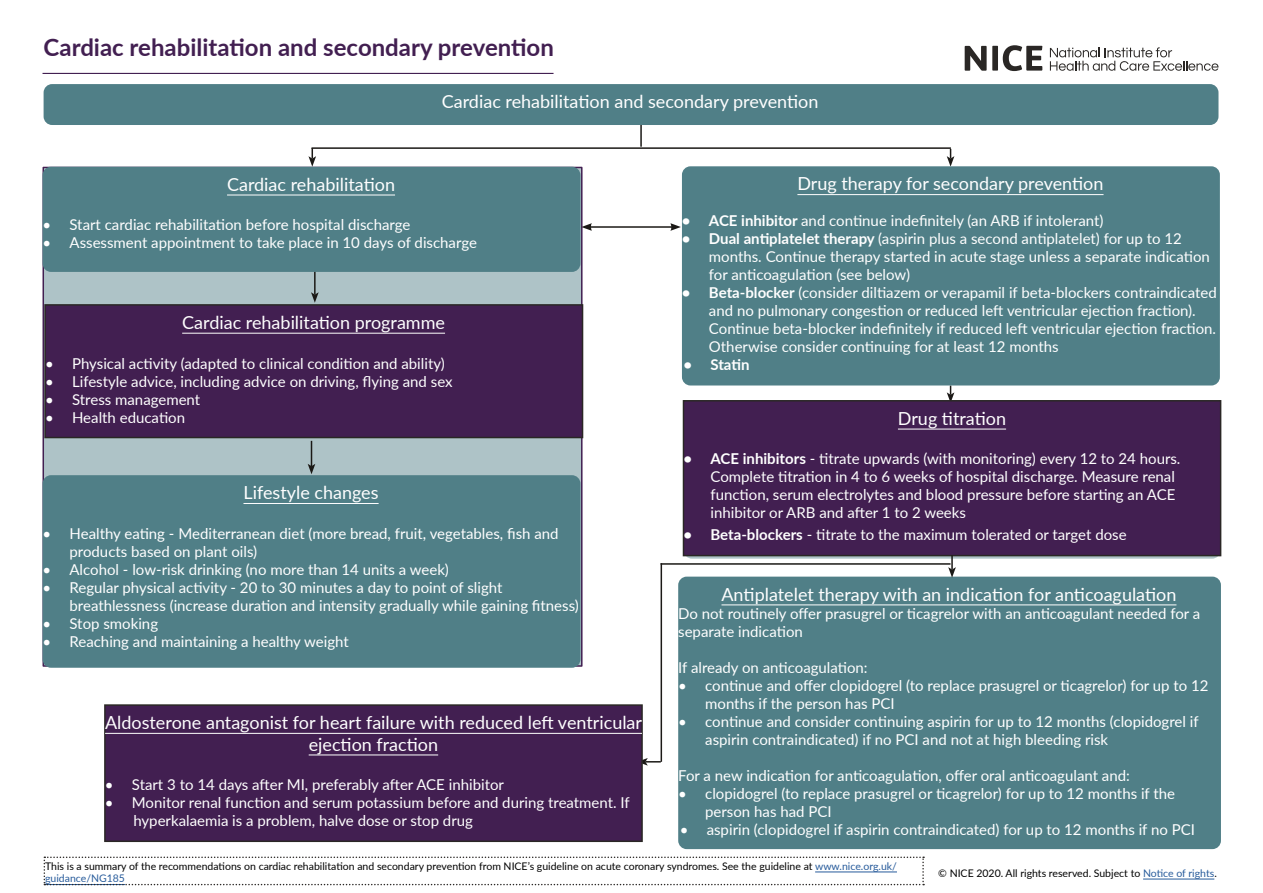
<style>
.page{position:relative;width:1263px;height:893px;background:#fff}
.page>*{position:absolute;margin:0;border:0;box-sizing:border-box;transform-origin:0 0}
.t1{font:700 24px "Lato";color:#421f51}
.t2{font:18px/21.6px "Lato";color:#fff;text-align:center}
.t3{font:15px/18px "Lato";color:#fff}
.t4{font:700 15px "Lato";color:#fff}
.t5{font:10.5px/12.6px "Lato";color:#000}
.s1{font-weight:700}
.s2{color:#275b9b}
</style>
<div class="page">
<div style="left:43px;top:167px;width:539px;height:500px;background:#aec3c7;border:2px solid #421f51"></div>
<hr style="left:43px;top:73px;width:510px;height:1px;background:#421f51">
<svg style="left:44px;top:856px;width:880px;height:29px"></svg>
<svg style="left:965px;top:46px;width:21px;height:25px"></svg>
<div style="left:992px;top:46px;width:6px;height:25px;background:#2a2725"></div>
<svg style="left:1003px;top:45px;width:39px;height:26px"></svg>
<svg style="left:1050px;top:47px;width:168px;height:24px"></svg>
<hr style="left:1143px;top:879px;width:71px;height:1px;background:#275b9b">
<hr style="left:311px;top:147px;width:640px;height:2px;background:#1b1916">
<hr style="left:640px;top:123px;width:2px;height:24px;background:#1b1916">
<div style="left:44px;top:84px;width:1174px;height:41px;background:#507f87;border-radius:9px"></div>
<svg style="left:947px;top:149px;width:7px;height:17px"></svg>
<div style="left:43px;top:475px;width:537px;height:193px;background:#507f87;border-radius:9px"></div>
<hr style="left:243px;top:503px;width:136px;height:1px;background:#fff">
<svg style="left:947px;top:385px;width:7px;height:15px"></svg>
<div style="left:43px;top:167px;width:537px;height:105px;background:#507f87;border-radius:9px"></div>
<hr style="left:227px;top:195px;width:168px;height:1px;background:#fff">
<hr style="left:311px;top:433px;width:1px;height:33px;background:#1b1916">
<svg style="left:308px;top:464px;width:7px;height:10px"></svg>
<svg style="left:308px;top:148px;width:8px;height:19px"></svg>
<div style="left:683px;top:400px;width:538px;height:156px;background:#421f51;border:2px solid #2a2725"></div>
<hr style="left:898px;top:429px;width:108px;height:1px;background:#fff">
<hr style="left:314px;top:272px;width:2px;height:23px;background:#1b1916">
<svg style="left:311px;top:292px;width:8px;height:11px"></svg>
<svg style="left:643px;top:758px;width:18px;height:8px"></svg>
<div style="left:678px;top:577px;width:543px;height:272px;background:#507f87;border-radius:9px"></div>
<hr style="left:721px;top:604px;width:455px;height:1px;background:#fff">
<svg style="left:948px;top:555px;width:8px;height:23px"></svg>
<div style="left:682px;top:166px;width:538px;height:219px;background:#507f87;border-radius:9px"></div>
<hr style="left:797px;top:194px;width:306px;height:1px;background:#fff">
<div style="left:45px;top:305px;width:537px;height:136px;background:linear-gradient(to right,#aec3c7,#aec3c7);border-radius:9px"></div>
<div style="left:44px;top:304px;width:539px;height:134px;background:#421f51;border:2px solid #2a2725"></div>
<hr style="left:182px;top:333px;width:263px;height:1px;background:#fff">
<hr style="left:590px;top:226px;width:83px;height:2px;background:#1b1916">
<svg style="left:670px;top:223px;width:11px;height:8px"></svg>
<svg style="left:581px;top:223px;width:11px;height:8px"></svg>
<div style="left:104px;top:704px;width:539px;height:138px;background:#421f51;border:2px solid #2a2725"></div>
<hr style="left:105px;top:733px;width:537px;height:1px;background:#fff">
<hr style="left:309px;top:754px;width:129px;height:1px;background:#fff">
<hr style="left:660px;top:563px;width:290px;height:2px;background:#1b1916">
<hr style="left:660px;top:563px;width:2px;height:199px;background:#1b1916">
<h1 class="t1" style="left:44px;top:30px;width:512px">Cardiac rehabilitation and secondary prevention</h1>
<p class="t2" style="left:442px;top:90px;width:378px">Cardiac rehabilitation and secondary prevention</p>
<p class="t2" style="left:227px;top:173px;width:169px">Cardiac rehabilitation</p>
<p class="t3" style="left:43px;top:215px;width:369px">• Start cardiac rehabilitation before hospital discharge</p>
<p class="t3" style="left:43px;top:233px;width:436px">• Assessment appointment to take place in 10 days of discharge</p>
<p class="t2" style="left:182px;top:311px;width:264px">Cardiac rehabilitation programme</p>
<p class="t3" style="left:45px;top:353px;width:401px">• Physical activity (adapted to clinical condition and ability)</p>
<p class="t3" style="left:45px;top:371px;width:409px">• Lifestyle advice, including advice on driving, flying and sex</p>
<p class="t3" style="left:45px;top:389px;width:157px">• Stress management</p>
<p class="t3" style="left:45px;top:407px;width:142px">• Health education</p>
<p class="t2" style="left:243px;top:481px;width:137px">Lifestyle changes</p>
<p class="t3" style="left:70px;top:524px;width:491px;text-indent:-27px">• Healthy eating - Mediterranean diet (more bread, fruit, vegetables, fish and products based on plant oils)</p>
<p class="t3" style="left:43px;top:560px;width:408px">• Alcohol - low-risk drinking (no more than 14 units a week)</p>
<p class="t3" style="left:70px;top:578px;width:511px;text-indent:-27px">• Regular physical activity - 20 to 30 minutes a day to point of slight breathlessness (increase duration and intensity gradually while gaining fitness)</p>
<p class="t3" style="left:43px;top:614px;width:117px">• Stop smoking</p>
<p class="t3" style="left:43px;top:632px;width:308px">• Reaching and maintaining a healthy weight</p>
<p class="t2" style="left:105px;top:711px;width:538px">Aldosterone antagonist for heart failure with reduced left ventricular ejection fraction</p>
<p class="t3" style="left:105px;top:775px;width:401px">• Start 3 to 14 days after MI, preferably after ACE inhibitor</p>
<p class="t3" style="left:133px;top:793px;width:498px;text-indent:-28px">• Monitor renal function and serum potassium before and during treatment. If hyperkalaemia is a problem, halve dose or stop drug</p>
<p class="t2" style="left:797px;top:172px;width:308px">Drug therapy for secondary prevention</p>
<p class="t3" style="left:682px;top:211px;width:423px"><span class="s1">• ACE inhibitor</span> and continue indefinitely (an ARB if intolerant)</p>
<p class="t3" style="left:709px;top:229px;width:502px;text-indent:-27px"><span class="s1">• Dual antiplatelet therapy</span> (aspirin plus a second antiplatelet) for up to 12 months. Continue therapy started in acute stage unless a separate indication for anticoagulation (see below)</p>
<p class="t3" style="left:709px;top:283px;width:509px;text-indent:-27px"><span class="s1">• Beta-blocker</span> (consider diltiazem or verapamil if beta-blockers contraindicated and no pulmonary congestion or reduced left ventricular ejection fraction).<br>Continue beta-blocker indefinitely if reduced left ventricular ejection fraction.<br>Otherwise consider continuing for at least 12 months</p>
<p class="t4" style="left:683px;top:354px;width:68px">• Statin</p>
<p class="t2" style="left:898px;top:407px;width:110px">Drug titration</p>
<p class="t3" style="left:710px;top:449px;width:471px;text-indent:-27px"><span class="s1">• ACE inhibitors</span> - titrate upwards (with monitoring) every 12 to 24 hours.<br>Complete titration in 4 to 6 weeks of hospital discharge. Measure renal function, serum electrolytes and blood pressure before starting an ACE inhibitor or ARB and after 1 to 2 weeks</p>
<p class="t3" style="left:683px;top:525px;width:445px"><span class="s1">• Beta-blockers</span> - titrate to the maximum tolerated or target dose</p>
<p class="t2" style="left:721px;top:583px;width:456px">Antiplatelet therapy with an indication for anticoagulation</p>
<p class="t3" style="left:678px;top:604px;width:524px">Do not routinely offer prasugrel or ticagrelor with an anticoagulant needed for a separate indication</p>
<p class="t3" style="left:678px;top:658px;width:191px">If already on anticoagulation:</p>
<p class="t3" style="left:705px;top:676px;width:505px;text-indent:-27px">• continue and offer clopidogrel (to replace prasugrel or ticagrelor) for up to 12 months if the person has PCI</p>
<p class="t3" style="left:705px;top:712px;width:495px;text-indent:-27px">• continue and consider continuing aspirin for up to 12 months (clopidogrel if aspirin contraindicated) if no PCI and not at high bleeding risk</p>
<p class="t3" style="left:678px;top:766px;width:453px">For a new indication for anticoagulation, offer oral anticoagulant and:</p>
<p class="t3" style="left:705px;top:784px;width:471px;text-indent:-27px">• clopidogrel (to replace prasugrel or ticagrelor) for up to 12 months if the person has had PCI</p>
<p class="t3" style="left:680px;top:820px;width:517px">• aspirin (clopidogrel if aspirin contraindicated) for up to 12 months if no PCI</p>
<p class="t5" style="left:45px;top:859px;width:853px">This is a summary of the recommendations on cardiac rehabilitation and secondary prevention from NICE’s guideline on acute coronary syndromes. See the guideline at <span class="s2">www.nice.org.uk/ guidance/NG185</span></p>
<p class="t5" style="left:938px;top:866px;width:280px">© NICE 2020. All rights reserved. Subject to <span class="s2">Notice of rights</span>.</p>
</div>
